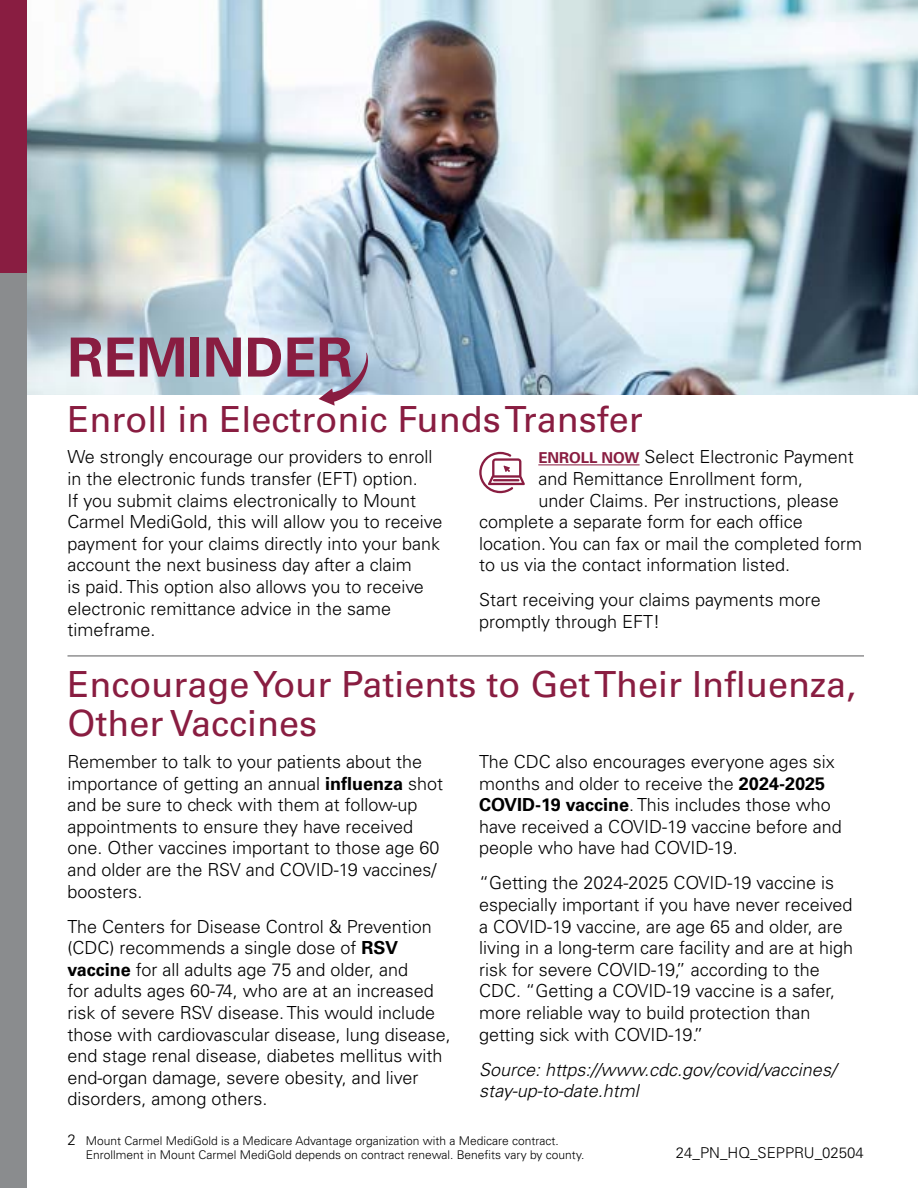
<style>
.page{position:relative;width:918px;height:1188px;background:#fff}
.page>*{position:absolute;margin:0;border:0;box-sizing:border-box;transform-origin:0 0}
.t1{font:700 54px "Univers LT Std";color:#891d41}
.t2{font:36px/39px "Univers LT Std";color:#891d41}
.t3{font:300 18px/21.6px "Univers LT Std";color:#000}
.t4{font:italic 300 18px/21.6px "Univers LT Std";color:#000}
.t5{font:300 15px "Univers LT Std";color:#000}
.t6{font:300 12px/14.4px "Univers LT Std";color:#000}
.s1{font-weight:700;font-size:15px;color:#891d41}
.s2{font-weight:700}
.s3{font-size:15px}
</style>
<div class="page">
<img style="left:27px;top:0;width:891px;height:394px">
<hr style="left:68px;top:656px;width:796px;height:1px;background:#58595b">
<hr style="left:538px;top:465px;width:102px;height:1px;background:#891d41">
<svg style="left:479px;top:452px;width:46px;height:41px"></svg>
<svg style="left:319px;top:353px;width:49px;height:53px;background:#aaa8bd"></svg>
<div style="left:0;top:0;width:27px;height:273px;background:#891d41"></div>
<div style="left:0;top:273px;width:27px;height:915px;background:#8a8c8e"></div>
<h1 class="t1" style="left:68px;top:326px;width:287px">REMINDER</h1>
<h2 class="t2" style="left:68px;top:400px;width:577px">Enroll in Electronic Funds Transfer</h2>
<p class="t3" style="left:68px;top:446px;width:376px">We strongly encourage our providers to enroll in the electronic funds transfer (EFT) option.<br>If you submit claims electronically to Mount Carmel MediGold, this will allow you to receive payment for your claims directly into your bank account the next business day after a claim<br>is paid. This option also allows you to receive electronic remittance advice in the same timeframe.</p>
<p class="t3" style="left:538px;top:446px;width:317px"><span class="s1">ENROLL NOW</span> Select Electronic Payment</p>
<p class="t3" style="left:538px;top:468px;width:266px">and Remittance Enrollment form,</p>
<p class="t3" style="left:538px;top:489px;width:302px">under Claims. Per instructions, please</p>
<p class="t3" style="left:479px;top:511px;width:325px">complete a separate form for each office</p>
<p class="t3" style="left:479px;top:533px;width:384px">location. You can fax or mail the completed form</p>
<p class="t3" style="left:479px;top:554px;width:313px">to us via the contact information listed.</p>
<p class="t3" style="left:479px;top:589px;width:343px">Start receiving your claims payments more promptly through EFT!</p>
<h2 class="t2" style="left:68px;top:665px;width:790px">Encourage Your Patients to Get Their Influenza,<br>Other Vaccines</h2>
<p class="t3" style="left:68px;top:751px;width:377px">Remember to talk to your patients about the importance of getting an annual <span class="s2">influenza</span> shot and be sure to check with them at follow-up appointments to ensure they have received one. Other vaccines important to those age 60 and older are the RSV and COVID-19 vaccines/ boosters.</p>
<p class="t3" style="left:68px;top:915px;width:385px">The Centers for Disease Control &amp; Prevention (CDC) recommends a single dose of <span class="s2">RSV vaccine</span> for all adults age 75 and older, and<br>for adults ages 60-74, who are at an increased risk of severe RSV disease. This would include those with cardiovascular disease, lung disease, end stage renal disease, diabetes mellitus with end-organ damage, severe obesity, and liver disorders, among others.</p>
<p class="t3" style="left:479px;top:751px;width:364px">The CDC also encourages everyone ages six months and older to receive the <span class="s2">2024-2025<br>COVID-19 vaccine</span>. This includes those who have received a COVID-19 vaccine before and people who have had COVID-19.</p>
<p class="t3" style="left:479px;top:872px;width:376px">“Getting the 2024-2025 COVID-19 vaccine is especially important if you have never received a COVID-19 vaccine, are age 65 and older, are living in a long-term care facility and are at high risk for severe COVID-19,” according to the CDC. “Getting a COVID-19 vaccine is a safer, more reliable way to build protection than getting sick with COVID-19.”</p>
<p class="t4" style="left:479px;top:1059px;width:358px">Source: https://www.cdc.gov/covid/vaccines/ stay-up-to-date.html</p>
<p class="t6" style="left:86px;top:1133px;width:500px;text-indent:-18px"><span class="s3">2</span> Mount Carmel MediGold is a Medicare Advantage organization with a Medicare contract.<br>Enrollment in Mount Carmel MediGold depends on contract renewal. Benefits vary by county.</p>
<p class="t5" style="left:676px;top:1143px;width:190px">24_PN_HQ_SEPPRU_02504</p>
</div>
